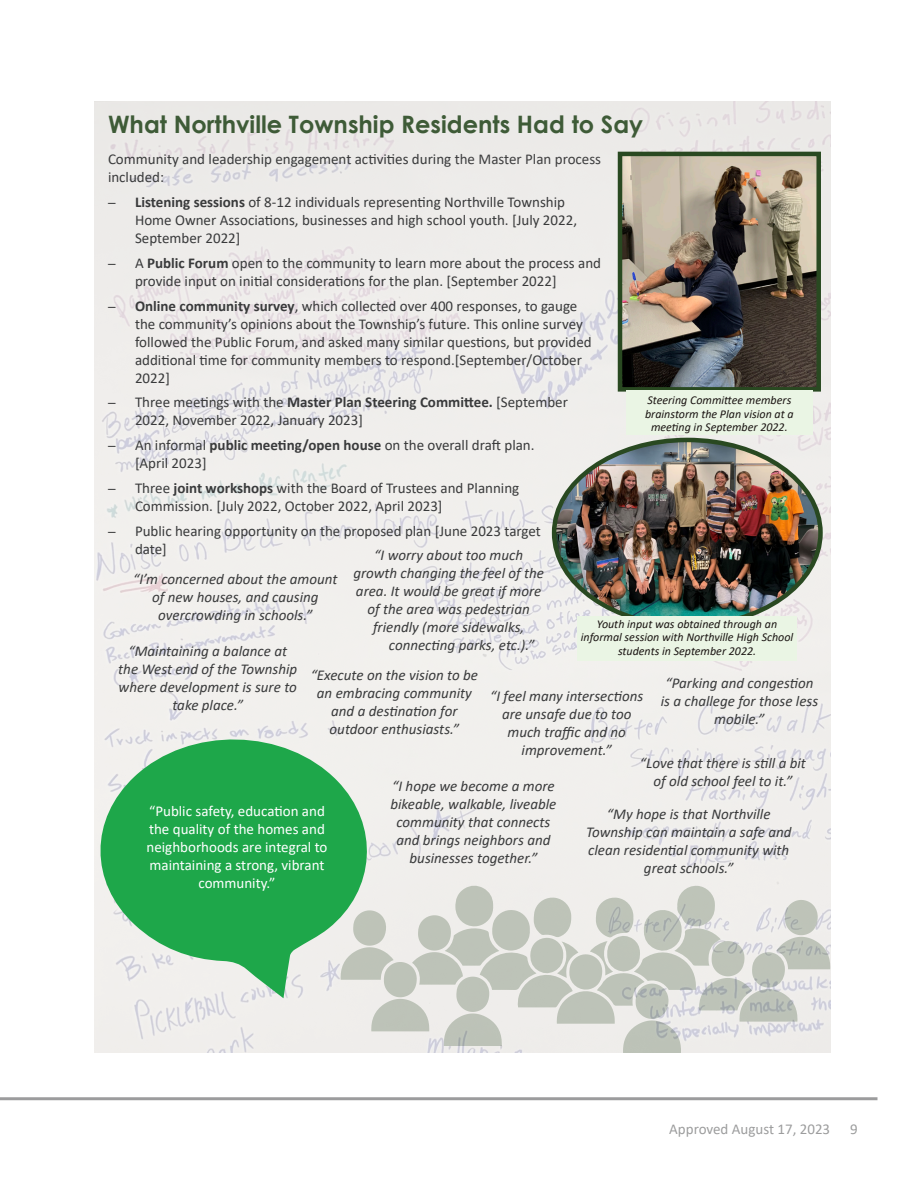
<style>
.page{position:relative;width:918px;height:1188px;background:#fff}
.page>*{position:absolute;margin:0;border:0;box-sizing:border-box;transform-origin:0 0}
.Section_Header{font:700 24px "Century Gothic";color:#3e5b37}
.Text_Body{font:15px/18px "Calibri";color:#393a3b}
.Text_Body-2{font:italic 15px/18px "Calibri";color:#393a3b;text-align:center}
.Text_Body-3{font:15px/18px "Calibri";color:#fff;text-align:center}
.Sidebar_WhiteCaption{font:italic 12px/13.5px "Calibri";color:#1b1513;text-align:center}
.s1{color:#3e3e3f}
.s2{font-family:"Avenir LT Std"}
.s3{font-weight:700}
</style>
<div class="page">
<img style="left:94px;top:101px;width:736px;height:952px">
<svg style="left:94px;top:725px;width:286px;height:273px;background:#68c083"></svg>
<img style="left:554px;top:440px;width:266px;height:186px">
<img style="left:623px;top:157px;width:193px;height:230px">
<div style="left:618px;top:152px;width:203px;height:240px;border:4px solid #294921"></div>
<svg style="left:340px;top:885px;width:491px;height:168px;background:#d5d8d1"></svg>
<div style="left:577px;top:616px;width:220px;height:45px;background:#eaf5e4"></div>
<div style="left:626px;top:390px;width:187px;height:45px;background:#eaf5e4"></div>
<hr style="left:0;top:1097px;width:878px;height:3px;background:#393a3b">
<p class="Section_Header" style="left:108px;top:106px;width:537px">What Northville Township Residents Had to Say</p>
<p class="Text_Body" style="left:108px;top:150px;width:495px">Community and leadership engagement activities during <span class="s1">the Master Plan process </span>included:</p>
<p class="Text_Body" style="left:135px;top:193px;width:444px;text-indent:-27px"><span class="s2">–</span> <span class="s3">Listening sessions</span> of 8-12 individuals representing Northville Township<br>Home Owner Associations, businesses and high school youth. [July 2022,<br>September 2022]</p>
<p class="Text_Body" style="left:135px;top:253px;width:468px;text-indent:-27px"><span class="s2">–</span> A <span class="s3">Public Forum</span> open to the community to learn more about the process and provide input on initial considerations for the plan. [September 2022]</p>
<p class="Text_Body" style="left:135px;top:296px;width:458px;text-indent:-27px"><span class="s2">–</span> <span class="s3">Online community survey</span>, which collected over 400 responses, to gauge the community’s opinions about the Township’s future. This online survey followed the Public Forum, and asked many similar questions, but provided additional time for community members to respond.[September/October 2022]</p>
<p class="Text_Body" style="left:135px;top:393px;width:434px;text-indent:-27px"><span class="s2">–</span> Three meetings with the <span class="s3">Master Plan Steering Committee.</span> [September<br>2022, November 2022, January 2023]</p>
<p class="Text_Body" style="left:135px;top:436px;width:401px;text-indent:-27px"><span class="s2">–</span> An informal <span class="s3">public meeting/open house</span> on the overall draft plan. [April 2023]</p>
<p class="Text_Body" style="left:135px;top:478px;width:386px;text-indent:-27px"><span class="s2">–</span> Three <span class="s3">joint workshops</span> with the Board of Trustees and Planning<br>Commission. [July 2022, October 2022, April 2023]</p>
<p class="Text_Body" style="left:135px;top:521px;width:407px;text-indent:-27px"><span class="s2">–</span> Public hearing opportunity on the proposed plan [June 2023 target date]</p>
<p class="Sidebar_WhiteCaption" style="left:645px;top:393px;width:150px">Steering Committee members brainstorm the Plan vision at a meeting in September 2022.</p>
<p class="Text_Body-2" style="left:374px;top:546px;width:150px">“I worry about too much</p>
<p class="Text_Body-2" style="left:353px;top:564px;width:192px">growth changing the feel of the</p>
<p class="Text_Body-2" style="left:356px;top:582px;width:187px">area. It would be great if more</p>
<p class="Text_Body-2" style="left:368px;top:600px;width:164px">of the area was pedestrian</p>
<p class="Text_Body-2" style="left:373px;top:618px;width:153px">friendly (more sidewalks,</p>
<p class="Text_Body-2" style="left:389px;top:636px;width:147px">connecting parks, etc.).”</p>
<p class="Text_Body-2" style="left:133px;top:570px;width:206px">“I’m concerned about the amount of new houses, and causing overcrowding in schools.”</p>
<p class="Sidebar_WhiteCaption" style="left:581px;top:617px;width:214px">Youth input was obtained through an informal session with Northville High School students in September 2022.</p>
<p class="Text_Body-2" style="left:118px;top:641px;width:181px">“Maintaining a balance at the West end of the Township where development is sure to take place.”</p>
<p class="Text_Body-2" style="left:311px;top:665px;width:169px">“Execute on the vision to be an embracing community and a destination for outdoor enthusiasts.”</p>
<p class="Text_Body-2" style="left:661px;top:673px;width:159px">“Parking and congestion is a challege for those less mobile.”</p>
<p class="Text_Body-2" style="left:490px;top:686px;width:155px">“I feel many intersections are unsafe due to too much traffic and no improvement.”</p>
<p class="Text_Body-2" style="left:640px;top:753px;width:168px">“Love that there is still a bit of old school feel to it.”</p>
<p class="Text_Body-2" style="left:390px;top:776px;width:167px">“I hope we become a more bikeable, walkable, liveable community that connects and brings neighbors and businesses together.”</p>
<p class="Text_Body-3" style="left:147px;top:801px;width:182px">“Public safety, education and the quality of the homes and neighborhoods are integral to maintaining a strong, vibrant community.”</p>
<p class="Text_Body-2" style="left:586px;top:804px;width:207px">“My hope is that Northville<br>Township can maintain a safe and clean residential community with great schools.”</p>
<p class="Text_Body" style="left:669px;top:1120px;width:163px">Approved August 17, 2023</p>
<p class="Text_Body" style="left:850px;top:1120px;width:9px">9</p>
</div>
